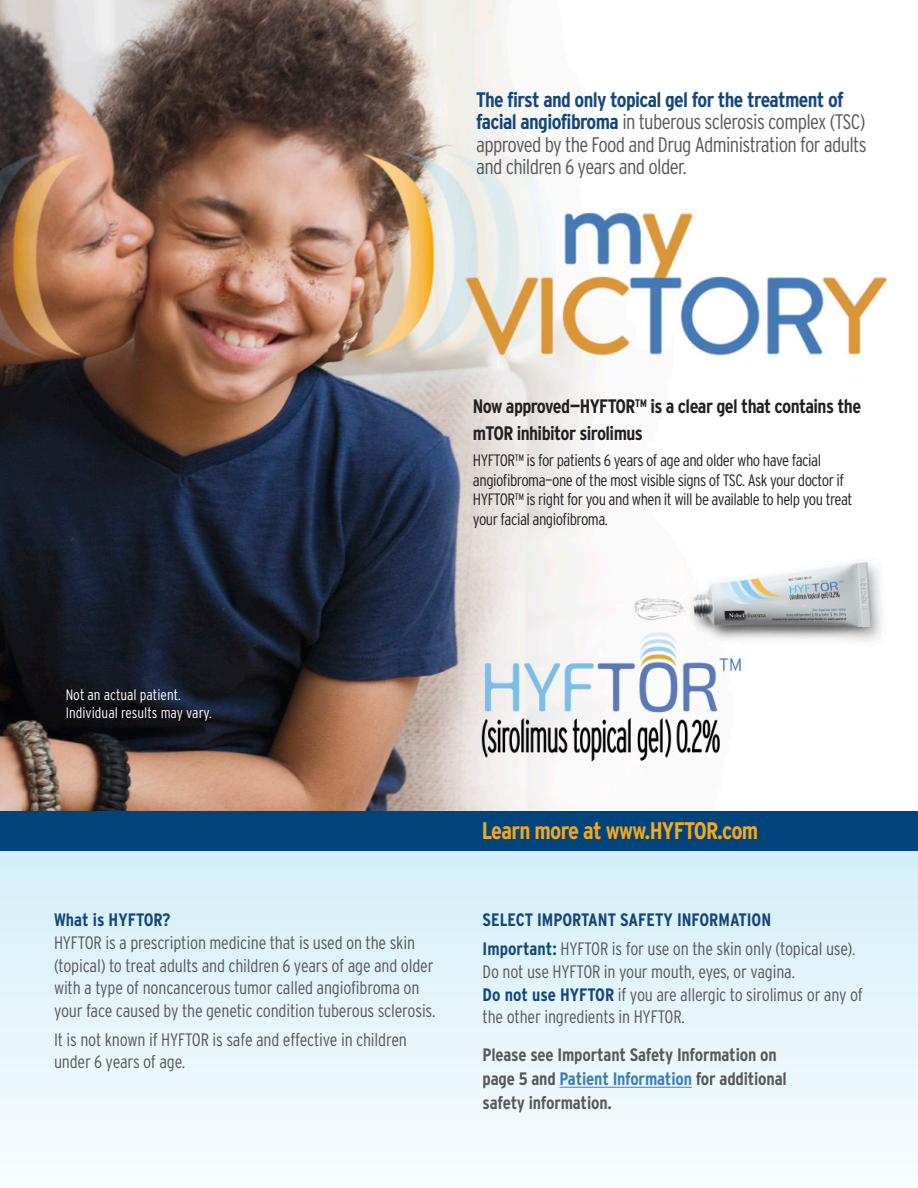
<style>
.page{position:relative;width:918px;height:1188px;background:#fff}
.page>*{position:absolute;margin:0;border:0;box-sizing:border-box;transform-origin:0 0}
.t1{font:700 24px "Interstate Condensed";letter-spacing:-.03em;color:#f4a81c}
.t2{font:300 21px/22.5px "Interstate Condensed";letter-spacing:-.03em;color:#57585a}
.t3{font:700 19.5px/27px "Interstate Condensed";letter-spacing:-.03em;color:#231f20}
.t4{font:300 18px/22.5px "Interstate Condensed";letter-spacing:-.01em;color:#57585a}
.t5{font:700 18px/24px "Interstate Condensed";letter-spacing:-.01em;color:#57585a}
.t6{font:700 18px "Interstate Condensed";color:#134679}
.t7{font:300 16.5px/19.5px "Interstate Condensed";letter-spacing:-.03em;color:#231f20}
.t8{font:300 15px "Interstate Condensed";color:#fff}
.s1{font-weight:700;color:#134679}
.s2{color:#3d7db9}
</style>
<div class="page">
<img style="left:0;top:0;width:887px;height:811px">
<div style="left:0;top:811px;width:918px;height:43px;background:#00447b"></div>
<div style="left:0;top:852px;width:918px;height:336px;background:linear-gradient(to bottom,#d4eff8,#f7fcfd)"></div>
<hr style="left:560px;top:1087px;width:132px;height:1px;background:#3d7db9">
<p class="t2" style="left:476px;top:88px;width:392px"><span class="s1">The first and only topical gel for the treatment of facial angiofibroma</span> in tuberous sclerosis complex (TSC) approved by the Food and Drug Administration for adults and children 6 years and older.</p>
<p class="t3" style="left:473px;top:393px;width:390px">Now approved—HYFTOR™ is a clear gel that contains the mTOR inhibitor sirolimus</p>
<p class="t7" style="left:473px;top:451px;width:381px">HYFTOR™ is for patients 6 years of age and older who have facial angiofibroma—one of the most visible signs of TSC. Ask your doctor if HYFTOR™ is right for you and when it will be available to help you treat your facial angiofibroma.</p>
<p class="t8" style="left:66px;top:687px;width:117px">Not an actual patient.</p>
<p class="t8" style="left:66px;top:705px;width:148px">Individual results may vary.</p>
<p class="t6" style="left:54px;top:910px;width:118px">What is HYFTOR?</p>
<p class="t4" style="left:54px;top:931px;width:383px">HYFTOR is a prescription medicine that is used on the skin (topical) to treat adults and children 6 years of age and older with a type of noncancerous tumor called angiofibroma on your face caused by the genetic condition tuberous sclerosis.</p>
<p class="t4" style="left:54px;top:1028px;width:354px">It is not known if HYFTOR is safe and effective in children under 6 years of age.</p>
<p class="t1" style="left:482px;top:817px;width:278px">Learn more at www.HYFTOR.com</p>
<p class="t6" style="left:483px;top:910px;width:290px">SELECT IMPORTANT SAFETY INFORMATION</p>
<p class="t4" style="left:483px;top:937px;width:374px"><span class="s1">Important:</span> HYFTOR is for use on the skin only (topical use).<br>Do not use HYFTOR in your mouth, eyes, or vagina.</p>
<p class="t4" style="left:483px;top:983px;width:382px"><span class="s1">Do not use HYFTOR</span> if you are allergic to sirolimus or any of the other ingredients in HYFTOR.</p>
<p class="t5" style="left:483px;top:1042px;width:306px">Please see Important Safety Information on page 5 and <span class="s2">Patient Information</span> for additional safety information.</p>
</div>
